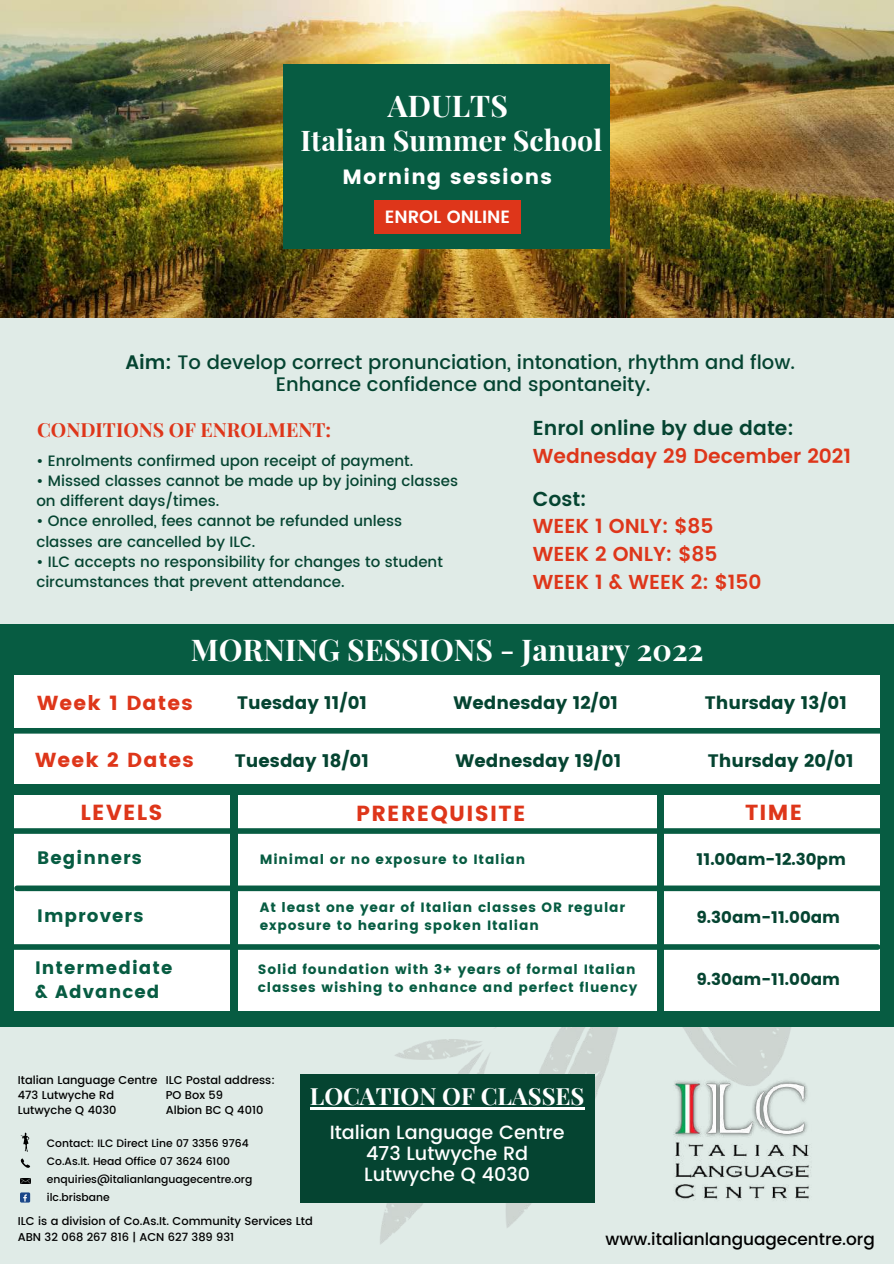
<style>
.page{position:relative;width:894px;height:1264px;background:#fff}
.page>*{position:absolute;margin:0;border:0;box-sizing:border-box;transform-origin:0 0}
.t1{font:700 30px "Playfair Display";color:#fff}
.t2{font:700 28.5px "Playfair Display";color:#fff}
.t3{font:700 23.7px "Playfair Display";color:#fff}
.t4{font:21.75px "Poppins";letter-spacing:.06em;color:#de361a}
.t5{font:20.55px "Poppins";letter-spacing:.06em;color:#fff}
.t6{font:20.25px "Poppins";letter-spacing:.06em;color:#de361a}
.t7{font:600 20.1px/27.8px "Poppins";color:#de361a}
.t8{font:600 20.1px "Poppins";color:#054431}
.t9{font:500 19.5px/22.5px "Poppins";color:#054431;text-align:center}
.t10{font:700 19.5px "Playfair Display";color:#de361a}
.t11{font:500 19.2px/21.5px "Poppins";color:#fff;text-align:center}
.t12{font:18px "Poppins";color:#054431}
.t13{font:18px/24.8px "Poppins";letter-spacing:.06em;color:#075c42}
.t14{font:600 17.7px "Poppins";color:#fff}
.t15{font:500 16.95px "Poppins";color:#000}
.t16{font:16.5px "Poppins";color:#054431}
.t17{font:500 15px/20.2px "Poppins";color:#054431}
.t18{font:13.5px/18px "Poppins";letter-spacing:.06em;color:#075c42}
.t19{font:500 11.4px/15.1px "Poppins";color:#000}
.t20{font:500 10.8px/18px "Poppins";color:#000}
.s1{font-weight:600}
</style>
<div class="page">
<div style="left:0;top:0;width:893px;height:1263px;background:#e0ebe7"></div>
<img style="left:345px;top:1026px;width:539px;height:218px">
<img style="left:667px;top:1074px;width:149px;height:130px">
<img style="left:0;top:0;width:893px;height:318px">
<div style="left:283px;top:64px;width:327px;height:185px;background:#075c42"></div>
<div style="left:20px;top:1192px;width:10px;height:10px;background:#1a4789;border-radius:2px"></div>
<svg style="left:23px;top:1194px;width:4px;height:7px"></svg>
<svg style="left:20px;top:1178px;width:10px;height:5px"></svg>
<svg style="left:20px;top:1158px;width:10px;height:10px"></svg>
<svg style="left:20px;top:1132px;width:9px;height:19px"></svg>
<div style="left:374px;top:200px;width:146px;height:33px;background:#de361a"></div>
<div style="left:300px;top:1074px;width:294px;height:128px;background:#054431"></div>
<hr style="left:310px;top:1107px;width:274px;height:2px;background:#fff">
<div style="left:0;top:624px;width:893px;height:402px;background:#075c42"></div>
<div style="left:15px;top:795px;width:215px;height:215px;background:#fff"></div>
<div style="left:238px;top:795px;width:418px;height:215px;background:#fff"></div>
<div style="left:664px;top:795px;width:215px;height:215px;background:#fff"></div>
<div style="left:8px;top:828px;width:885px;height:5px;background:#075c42"></div>
<div style="left:17px;top:885px;width:876px;height:6px;background:#075c42"></div>
<div style="left:0;top:944px;width:877px;height:5px;background:#075c42"></div>
<div style="left:15px;top:675px;width:864px;height:108px;background:#fff"></div>
<div style="left:7px;top:728px;width:886px;height:5px;background:#075c42"></div>
<h1 class="t1" style="left:388px;top:85px;width:121px">ADULTS</h1>
<h2 class="t2" style="left:300px;top:120px;width:303px">Italian Summer School</h2>
<h3 class="t5" style="left:342px;top:165px;width:211px">Morning sessions</h3>
<p class="t14" style="left:384px;top:206px;width:127px">ENROL ONLINE</p>
<h3 class="t9" style="left:125px;top:351px;width:671px"><span class="s1">Aim:</span> To develop correct pronunciation, intonation, rhythm and flow.<br>Enhance confidence and spontaneity.</h3>
<h3 class="t10" style="left:37px;top:415px;width:295px">CONDITIONS OF ENROLMENT:</h3>
<p class="t17" style="left:36px;top:450px;width:378px">• Enrolments confirmed upon receipt of payment.</p>
<p class="t17" style="left:36px;top:470px;width:423px">• Missed classes cannot be made up by joining classes on different days/times.</p>
<p class="t17" style="left:36px;top:511px;width:367px">• Once enrolled, fees cannot be refunded unless classes are cancelled by ILC.</p>
<p class="t17" style="left:36px;top:551px;width:408px">• ILC accepts no responsibility for changes to student circumstances that prevent attendance.</p>
<h3 class="t8" style="left:532px;top:416px;width:262px">Enrol online by due date:</h3>
<h3 class="t7" style="left:532px;top:442px;width:320px">Wednesday 29 December 2021</h3>
<h3 class="t8" style="left:532px;top:487px;width:55px">Cost:</h3>
<h3 class="t7" style="left:532px;top:512px;width:230px">WEEK 1 ONLY: $85<br>WEEK 2 ONLY: $85<br>WEEK 1 &amp; WEEK 2: $150</h3>
<h1 class="t1" style="left:191px;top:628px;width:514px">MORNING SESSIONS - January 2022</h1>
<h3 class="t6" style="left:37px;top:690px;width:157px">Week 1 Dates</h3>
<p class="t12" style="left:237px;top:692px;width:131px">Tuesday 11/01</p>
<p class="t12" style="left:453px;top:692px;width:166px">Wednesday 12/01</p>
<p class="t12" style="left:704px;top:692px;width:144px">Thursday 13/01</p>
<p class="t12" style="left:235px;top:750px;width:135px">Tuesday 18/01</p>
<p class="t12" style="left:455px;top:750px;width:167px">Wednesday 19/01</p>
<p class="t12" style="left:707px;top:750px;width:147px">Thursday 20/01</p>
<h3 class="t6" style="left:35px;top:748px;width:160px">Week 2 Dates</h3>
<h3 class="t4" style="left:80px;top:800px;width:84px">LEVELS</h3>
<p class="t13" style="left:37px;top:845px;width:106px">Beginners</p>
<h3 class="t4" style="left:356px;top:800px;width:171px">PREREQUISITE</h3>
<h3 class="t4" style="left:744px;top:800px;width:59px">TIME</h3>
<p class="t18" style="left:260px;top:849px;width:267px">Minimal or no exposure to Italian</p>
<p class="t16" style="left:696px;top:849px;width:151px">11.00am-12.30pm</p>
<p class="t18" style="left:260px;top:898px;width:367px">At least one year of Italian classes OR regular exposure to hearing spoken Italian</p>
<p class="t13" style="left:37px;top:903px;width:108px">Improvers</p>
<p class="t16" style="left:696px;top:907px;width:145px">9.30am-11.00am</p>
<p class="t13" style="left:35px;top:955px;width:139px">Intermediate &amp; Advanced</p>
<p class="t18" style="left:258px;top:960px;width:381px">Solid foundation with 3+ years of formal Italian classes wishing to enhance and perfect fluency</p>
<p class="t19" style="left:18px;top:1071px;width:141px">Italian Language Centre<br>473 Lutwyche Rd<br>Lutwyche Q 4030</p>
<p class="t19" style="left:166px;top:1071px;width:111px">ILC Postal address:<br>PO Box 59<br>Albion BC Q 4010</p>
<p class="t20" style="left:47px;top:1134px;width:207px">Contact: ILC Direct Line 07 3356 9764<br>Co.As.It. Head Office 07 3624 6100 enquiries@italianlanguagecentre.org ilc.brisbane</p>
<h3 class="t3" style="left:310px;top:1079px;width:276px">LOCATION OF CLASSES</h3>
<p class="t11" style="left:329px;top:1121px;width:236px">Italian Language Centre<br>473 Lutwyche Rd<br>Lutwyche Q 4030</p>
<p class="t16" style="left:696px;top:969px;width:145px">9.30am-11.00am</p>
<p class="t19" style="left:18px;top:1213px;width:296px">ILC is a division of Co.As.It. Community Services Ltd<br>ABN 32 068 267 816 | ACN 627 389 931</p>
<p class="t15" style="left:605px;top:1229px;width:271px">www.italianlanguagecentre.org</p>
</div>
